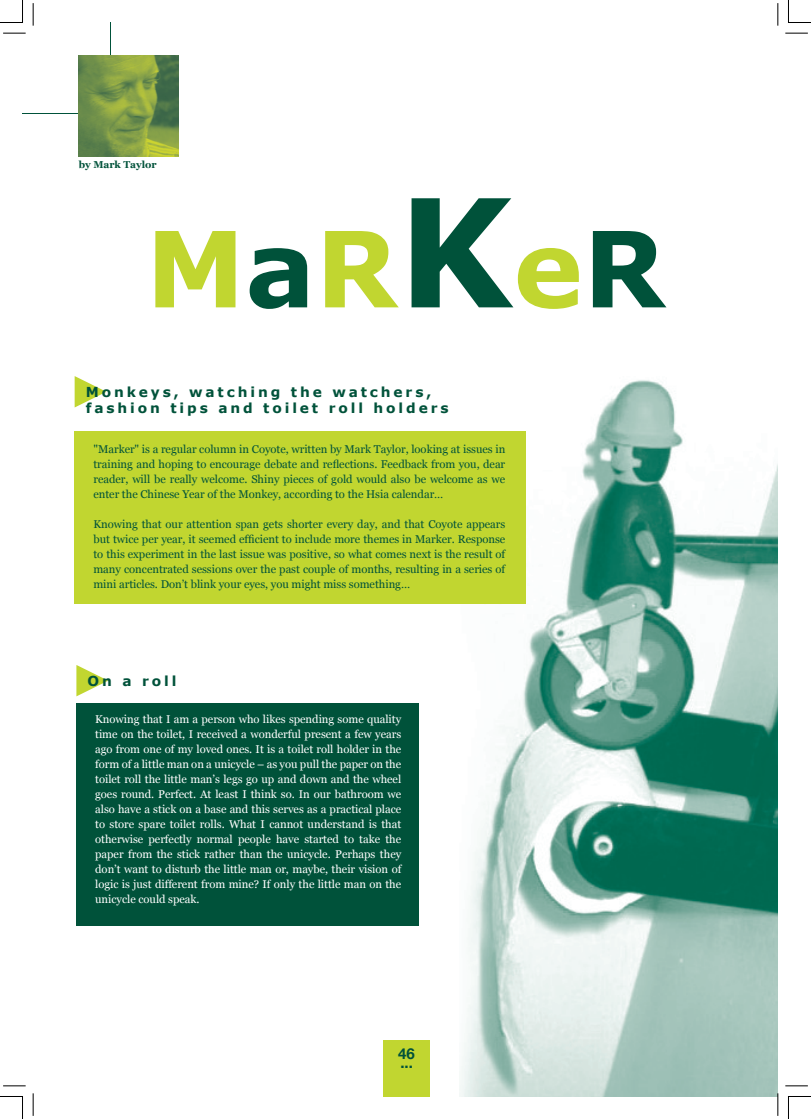
<style>
.page{position:relative;width:811px;height:1119px;background:#fff}
.page>*{position:absolute;margin:0;border:0;box-sizing:border-box;transform-origin:0 0}
.t1{font:700 105px "Verdana";color:#c1d630}
.t2{font:700 15px "Helvetica Neue";color:#00523a}
.t3{font:700 13.75px/16.5px "Verdana";letter-spacing:.21em;color:#00523a}
.t4{font:11.25px/15px "Georgia";letter-spacing:-.005em;color:#fff;text-align:justify}
.t5{font:11.25px/15px "Georgia";letter-spacing:-.005em;color:#00523a;text-align:justify}
.t6{font:700 10px "Georgia";letter-spacing:-.005em;color:#00523a}
.s1{color:#00523a}
.s2{font-size:150px;color:#00523a}
</style>
<div class="page">
<hr style="left:22px;top:113px;width:58px;height:1px;background:#00523a">
<hr style="left:110px;top:22px;width:1px;height:55px;background:#00523a">
<img style="left:78px;top:56px;width:100px;height:100px">
<svg style="left:76px;top:665px;width:32px;height:31px"></svg>
<div style="left:76px;top:703px;width:342px;height:222px;background:#00523a"></div>
<img style="left:459px;top:380px;width:318px;height:716px">
<svg style="left:75px;top:376px;width:31px;height:31px"></svg>
<div style="left:75px;top:431px;width:451px;height:173px;background:#c1d630"></div>
<div style="left:383px;top:1040px;width:46px;height:56px;background:#c1d630"></div>
<svg style="left:33px;top:3px;width:1px;height:23px"></svg>
<svg style="left:3px;top:33px;width:23px;height:1px"></svg>
<svg style="left:777px;top:3px;width:1px;height:23px"></svg>
<svg style="left:785px;top:33px;width:22px;height:1px"></svg>
<svg style="left:33px;top:1093px;width:1px;height:22px"></svg>
<svg style="left:3px;top:1085px;width:23px;height:1px"></svg>
<svg style="left:777px;top:1093px;width:1px;height:22px"></svg>
<svg style="left:785px;top:1085px;width:22px;height:1px"></svg>
<svg style="left:0;top:0;width:23px;height:23px"></svg>
<svg style="left:788px;top:0;width:22px;height:23px"></svg>
<svg style="left:0;top:1096px;width:23px;height:23px"></svg>
<svg style="left:788px;top:1096px;width:22px;height:23px"></svg>
<p class="t6" style="left:79px;top:159px;width:79px">by Mark Taylor</p>
<h1 class="t1" style="left:146px;top:202px;width:521px">M<span class="s1">a</span>R<span class="s2">K</span>e<span class="s1">R</span></h1>
<p class="t3" style="left:86px;top:383px;width:364px">Monkeys, watching the watchers, fashion tips and toilet roll holders</p>
<p class="t5" style="left:93px;top:442px;width:413px">"Marker" is a regular column in Coyote, written by Mark Taylor, looking at issues in training and hoping to encourage debate and reflections. Feedback from you, dear reader, will be really welcome. Shiny pieces of gold would also be welcome as we enter the Chinese Year of the Monkey, according to the Hsia calendar…</p>
<p class="t5" style="left:93px;top:517px;width:413px">Knowing that our attention span gets shorter every day, and that Coyote appears but twice per year, it seemed efficient to include more themes in Marker. Response to this experiment in the last issue was positive, so what comes next is the result of many concentrated sessions over the past couple of months, resulting in a series of mini articles. Don’t blink your eyes, you might miss something…</p>
<p class="t3" style="left:87px;top:672px;width:90px">On a roll</p>
<p class="t4" style="left:95px;top:712px;width:307px">Knowing that I am a person who likes spending some quality time on the toilet, I received a wonderful present a few years ago from one of my loved ones. It is a toilet roll holder in the form of a little man on a unicycle – as you pull the paper on the toilet roll the little man’s legs go up and down and the wheel goes round. Perfect. At least I think so. In our bathroom we also have a stick on a base and this serves as a practical place to store spare toilet rolls. What I cannot understand is that otherwise perfectly normal people have started to take the paper from the stick rather than the unicycle. Perhaps they don’t want to disturb the little man or, maybe, their vision of logic is just different from mine? If only the little man on the unicycle could speak.</p>
<h2 class="t2" style="left:398px;top:1044px;width:18px">46</h2>
<h2 class="t2" style="left:400px;top:1053px;width:14px">...</h2>
</div>
